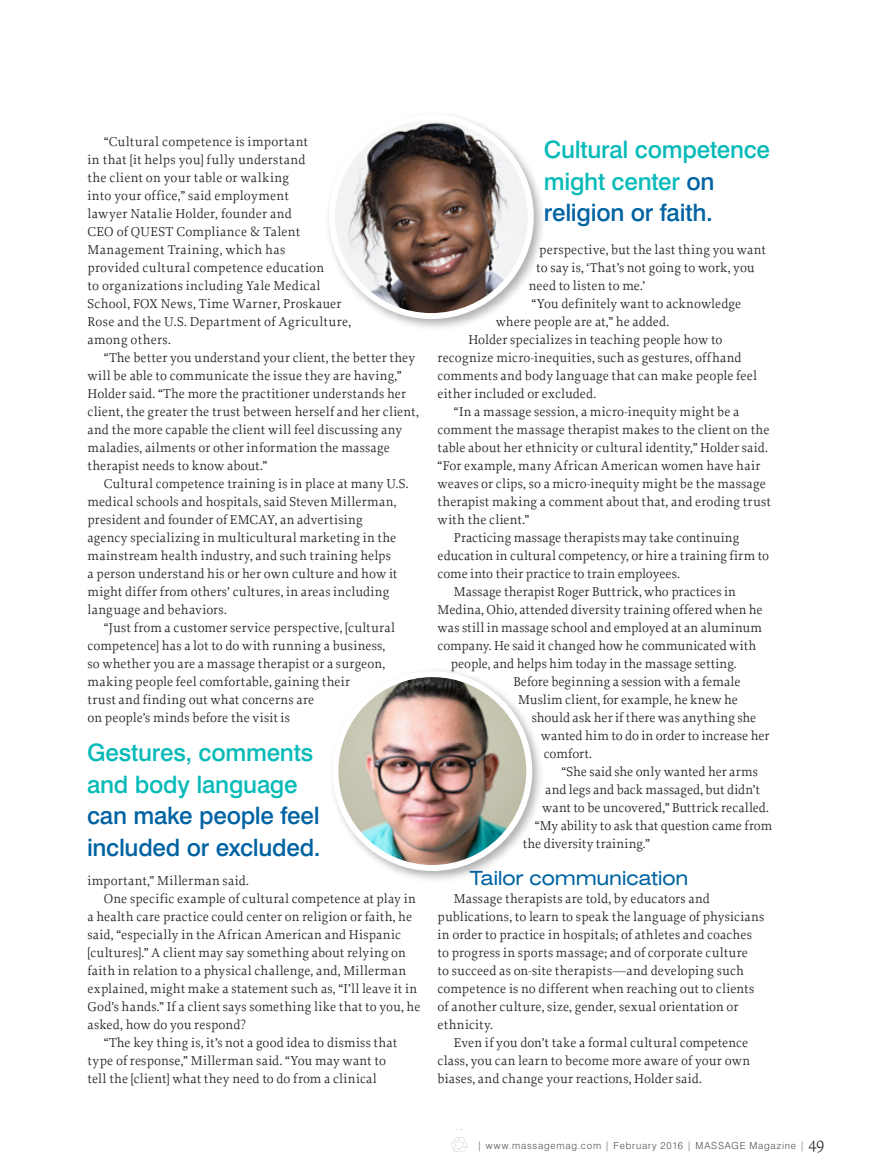
<style>
.page{position:relative;width:878px;height:1175px;background:#fff}
.page>*{position:absolute;margin:0;border:0;box-sizing:border-box;transform-origin:0 0}
.Pull_Quote{font:500 24px/31.5px "Swiss 721 BT";letter-spacing:-.01em;color:#0063a2}
.Pull_Quote-2{font:500 24px/31.5px "Swiss 721 BT";letter-spacing:-.01em;color:#08bab8}
.BODY_TEXT_subhead-F1{font:expanded 19.5px "Swiss 721 BT";letter-spacing:-.01em;color:#0063a2}
.BODY_TEXT{font:13.5px/18px "Proforma";letter-spacing:.01em;color:#231f20}
.Headline{font:300 9.75px "Swiss 721 BT";letter-spacing:.08em;color:#4b4c4d}
.s1{color:#08bab8}
.s2{color:#0063a2}
.s3{font-family:"Proforma";font-size:18px;color:#231f20}
</style>
<div class="page">
<svg style="left:451px;top:1137px;width:16px;height:16px"></svg>
<div style="left:324px;top:110px;width:221px;height:221px;background:#231f20;opacity:.35"></div>
<img style="left:332px;top:117px;width:198px;height:199px;border-radius:99px">
<div style="left:329px;top:114px;width:204px;height:205px;border:6px solid #fff;border-radius:50%"></div>
<div style="left:328px;top:667px;width:216px;height:215px;background:#231f20;opacity:.35"></div>
<img style="left:335px;top:674px;width:194px;height:194px">
<div style="left:332px;top:671px;width:200px;height:200px;border:6px solid #fff;border-radius:50%"></div>
<p class="BODY_TEXT" style="left:87px;top:133px;width:265px;text-indent:16px">“Cultural competence is important<br>in that [it helps you] fully understand<br>the client on your table or walking<br>into your office,” said employment<br>lawyer Natalie Holder, founder and<br>CEO of QUEST Compliance &amp; Talent Management Training, which has<br>provided cultural competence education<br>to organizations including Yale Medical School, FOX News, Time Warner, Proskauer Rose and the U.S. Department of Agriculture, among others.</p>
<p class="BODY_TEXT" style="left:87px;top:349px;width:333px;text-indent:16px">“The better you understand your client, the better they will be able to communicate the issue they are having,” Holder said. “The more the practitioner understands her client, the greater the trust between herself and her client, and the more capable the client will feel discussing any maladies, ailments or other information the massage therapist needs to know about.”</p>
<p class="BODY_TEXT" style="left:87px;top:475px;width:322px;text-indent:16px">Cultural competence training is in place at many U.S. medical schools and hospitals, said Steven Millerman, president and founder of EMCAY, an advertising<br>agency specializing in multicultural marketing in the mainstream health industry, and such training helps<br>a person understand his or her own culture and how it might differ from others’ cultures, in areas including language and behaviors.</p>
<p class="BODY_TEXT" style="left:87px;top:619px;width:309px;text-indent:16px">“Just from a customer service perspective, [cultural competence] has a lot to do with running a business, so whether you are a massage therapist or a surgeon, making people feel comfortable, gaining their<br>trust and finding out what concerns are<br>on people’s minds before the visit is</p>
<p class="Pull_Quote" style="left:87px;top:737px;width:235px"><span class="s1">Gestures, comments and body language </span>can make people feel included or excluded.</p>
<p class="BODY_TEXT" style="left:87px;top:871px;width:163px">important,” Millerman said.</p>
<p class="BODY_TEXT" style="left:87px;top:889px;width:334px;text-indent:16px">One specific example of cultural competence at play in a health care practice could center on religion or faith, he said, “especially in the African American and Hispanic [cultures].” A client may say something about relying on faith in relation to a physical challenge, and, Millerman explained, might make a statement such as, “I’ll leave it in God’s hands.” If a client says something like that to you, he asked, how do you respond?</p>
<p class="BODY_TEXT" style="left:87px;top:1033px;width:311px;text-indent:16px">“The key thing is, it’s not a good idea to dismiss that type of response,” Millerman said. “You may want to tell the [client] what they need to do from a clinical</p>
<p class="Pull_Quote-2" style="left:544px;top:134px;width:228px">Cultural competence might center <span class="s2">on religion or faith.</span></p>
<p class="BODY_TEXT" style="left:539px;top:241px;width:228px">perspective, but the last thing you want</p>
<p class="BODY_TEXT" style="left:536px;top:259px;width:220px">to say is, ‘That’s not going to work, you</p>
<p class="BODY_TEXT" style="left:528px;top:277px;width:118px">need to listen to me.’</p>
<p class="BODY_TEXT" style="left:495px;top:295px;width:247px;text-indent:36px">“You definitely want to acknowledge where people are at,” he added.</p>
<p class="BODY_TEXT" style="left:437px;top:331px;width:321px;text-indent:31px">Holder specializes in teaching people how to recognize micro-inequities, such as gestures, offhand comments and body language that can make people feel either included or excluded.</p>
<p class="BODY_TEXT" style="left:437px;top:403px;width:335px;text-indent:16px">“In a massage session, a micro-inequity might be a comment the massage therapist makes to the client on the table about her ethnicity or cultural identity,” Holder said. “For example, many African American women have hair weaves or clips, so a micro-inequity might be the massage therapist making a comment about that, and eroding trust with the client.”</p>
<p class="BODY_TEXT" style="left:437px;top:529px;width:333px;text-indent:16px">Practicing massage therapists may take continuing education in cultural competency, or hire a training firm to come into their practice to train employees.</p>
<p class="BODY_TEXT" style="left:454px;top:583px;width:283px">Massage therapist Roger Buttrick, who practices in</p>
<p class="BODY_TEXT" style="left:437px;top:601px;width:326px">Medina, Ohio, attended diversity training offered when he</p>
<p class="BODY_TEXT" style="left:437px;top:619px;width:326px">was still in massage school and employed at an aluminum</p>
<p class="BODY_TEXT" style="left:437px;top:637px;width:320px">company. He said it changed how he communicated with</p>
<p class="BODY_TEXT" style="left:450px;top:655px;width:287px">people, and helps him today in the massage setting.</p>
<p class="BODY_TEXT" style="left:513px;top:673px;width:228px">Before beginning a session with a female</p>
<p class="BODY_TEXT" style="left:518px;top:691px;width:221px">Muslim client, for example, he knew he</p>
<p class="BODY_TEXT" style="left:531px;top:709px;width:226px">should ask her if there was anything she</p>
<p class="BODY_TEXT" style="left:540px;top:727px;width:230px">wanted him to do in order to increase her</p>
<p class="BODY_TEXT" style="left:543px;top:745px;width:50px">comfort.</p>
<p class="BODY_TEXT" style="left:561px;top:763px;width:198px">“She said she only wanted her arms</p>
<p class="BODY_TEXT" style="left:545px;top:781px;width:216px">and legs and back massaged, but didn’t</p>
<p class="BODY_TEXT" style="left:542px;top:799px;width:228px">want to be uncovered,” Buttrick recalled.</p>
<p class="BODY_TEXT" style="left:534px;top:817px;width:239px">“My ability to ask that question came from</p>
<p class="BODY_TEXT" style="left:522px;top:835px;width:129px">the diversity training.”</p>
<p class="BODY_TEXT_subhead-F1" style="left:470px;top:866px;width:220px">Tailor communication</p>
<p class="BODY_TEXT" style="left:437px;top:889px;width:328px;text-indent:16px">Massage therapists are told, by educators and publications, to learn to speak the language of physicians in order to practice in hospitals; of athletes and coaches to progress in sports massage; and of corporate culture<br>to succeed as on-site therapists—and developing such competence is no different when reaching out to clients of another culture, size, gender, sexual orientation or ethnicity.</p>
<p class="BODY_TEXT" style="left:437px;top:1033px;width:314px;text-indent:16px">Even if you don’t take a formal cultural competence class, you can learn to become more aware of your own biases, and change your reactions, Holder said.</p>
<p class="Headline" style="left:477px;top:1139px;width:349px">| www.massagemag.com | February 2016 | MASSAGE Magazine | <span class="s3">49</span></p>
</div>
